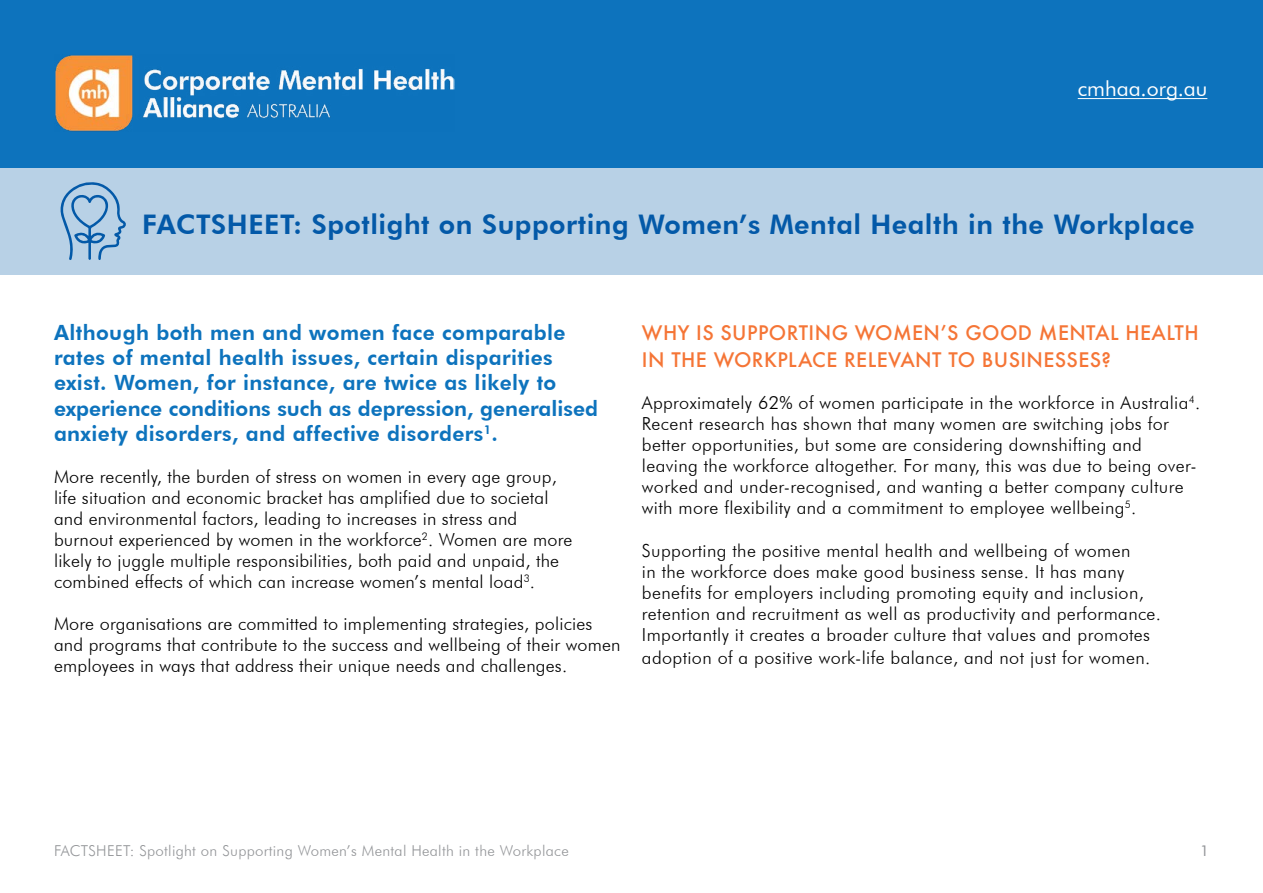
<style>
.page{position:relative;width:1263px;height:893px;background:#fff}
.page>*{position:absolute;margin:0;border:0;box-sizing:border-box;transform-origin:0 0}
.t1{font:800 27px "Futura BT";letter-spacing:.02em;color:#0359a8}
.t2{font:800 21px/25.2px "Futura BT";letter-spacing:.02em;color:#0d73bd}
.t3{font:21px "Futura BT";color:#fff}
.t4{font:500 19.5px/27px "Futura";letter-spacing:.02em;color:#f57536}
.t5{font:300 18px/21px "Futura BT";letter-spacing:.02em;color:#000}
.t6{font:300 15px "Futura BT";letter-spacing:.02em;color:#939598}
.t7{font:15px "Futura BT";color:#939598}
</style>
<div class="page">
<div style="left:0;top:0;width:1263px;height:168px;background:#0d73bd"></div>
<img style="left:55px;top:55px;width:399px;height:77px">
<hr style="left:1078px;top:98px;width:129px;height:1px;background:#fff">
<div style="left:0;top:168px;width:1263px;height:106px;background:#b8d1e6"></div>
<svg style="left:60px;top:182px;width:66px;height:78px"></svg>
<p class="t3" style="left:1078px;top:75px;width:131px">cmhaa.org.au</p>
<h1 class="t1" style="left:142px;top:207px;width:1054px">FACTSHEET: Spotlight on Supporting Women’s Mental Health in the Workplace</h1>
<p class="t2" style="left:54px;top:320px;width:545px">Although both men and women face comparable rates of mental health issues, certain disparities exist. Women, for instance, are twice as likely to experience conditions such as depression, generalised anxiety disorders, and affective disorders<sup>1</sup>.</p>
<p class="t5" style="left:54px;top:466px;width:520px">More recently, the burden of stress on women in every age group, life situation and economic bracket has amplified due to societal and environmental factors, leading to increases in stress and burnout experienced by women in the workforce<sup>2</sup>. Women are more likely to juggle multiple responsibilities, both paid and unpaid, the combined effects of which can increase women’s mental load<sup>3</sup>.</p>
<p class="t5" style="left:54px;top:613px;width:568px">More organisations are committed to implementing strategies, policies and programs that contribute to the success and wellbeing of their women employees in ways that address their unique needs and challenges.</p>
<p class="t4" style="left:642px;top:319px;width:558px">WHY IS SUPPORTING WOMEN’S GOOD MENTAL HEALTH<br>IN THE WORKPLACE RELEVANT TO BUSINESSES?</p>
<p class="t5" style="left:642px;top:392px;width:560px">Approximately 62% of women participate in the workforce in Australia<sup>4</sup>.<br>Recent research has shown that many women are switching jobs for better opportunities, but some are considering downshifting and leaving the workforce altogether. For many, this was due to being over&shy;worked and under-recognised, and wanting a better company culture with more flexibility and a commitment to employee wellbeing<sup>5</sup>.</p>
<p class="t5" style="left:642px;top:540px;width:521px">Supporting the positive mental health and wellbeing of women<br>in the workforce does make good business sense. It has many benefits for employers including promoting equity and inclusion, retention and recruitment as well as productivity and performance.<br>Importantly it creates a broader culture that values and promotes</p>
<p class="t5" style="left:642px;top:647px;width:510px">adoption of a positive work-life balance, and not just for women.</p>
<p class="t6" style="left:54px;top:842px;width:516px">FACTSHEET: Spotlight on Supporting Women’s Mental Health in the Workplace</p>
<p class="t7" style="left:1200px;top:842px;width:10px">1</p>
</div>
